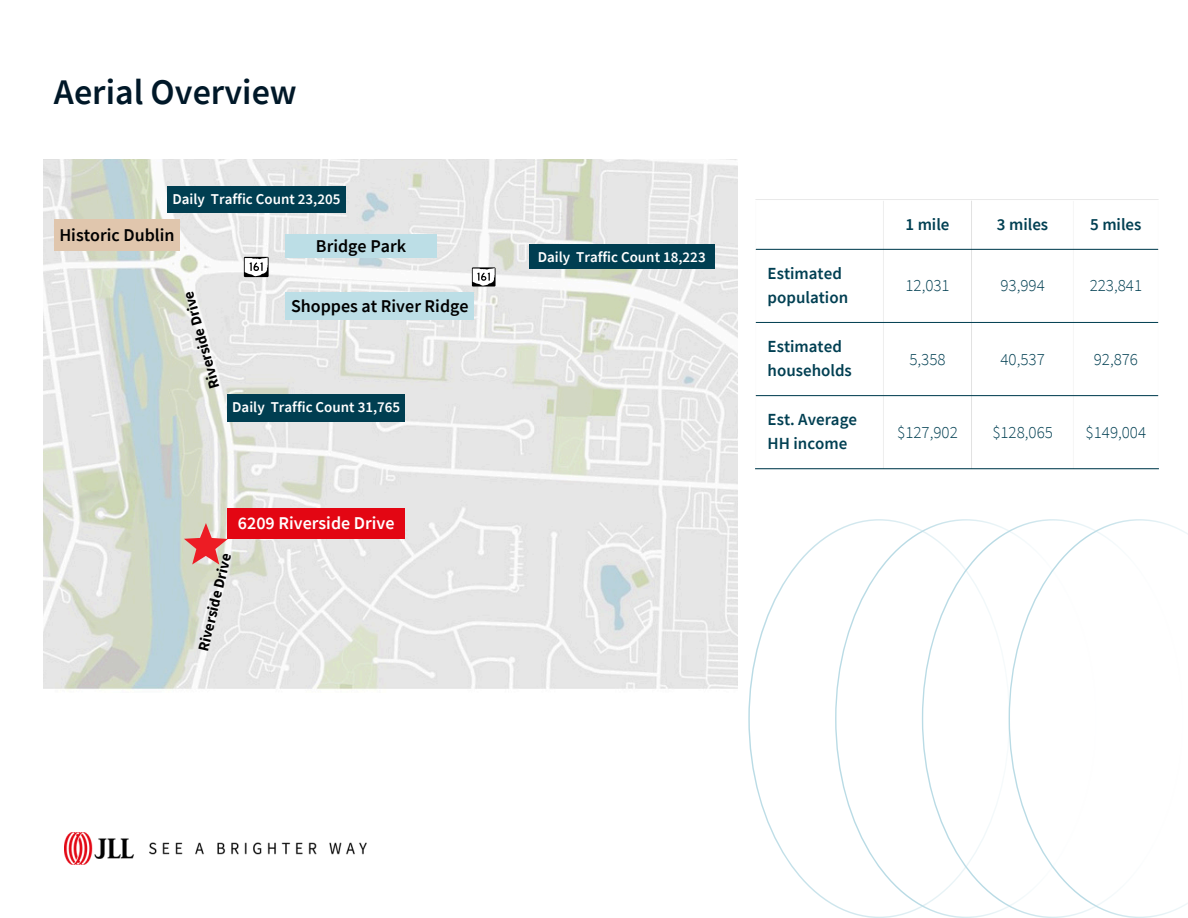
<style>
.page{position:relative;width:1188px;height:918px;background:#fff}
.page>*{position:absolute;margin:0;border:0;box-sizing:border-box;transform-origin:0 0}
.t1{font:600 36px "Source Sans Pro";color:#001828}
.t2{font:600 18px "Source Sans Pro";color:#000}
.t3{font:600 18px "Source Sans Pro";color:#fff}
.t4{font:600 16.95px/23.7px "Source Sans Pro";color:#003f52}
.t5{font:300 16.95px "Source Sans Pro";color:#003f52}
.t6{font:600 15px "Source Sans Pro";color:#fff}
.t7{font:700 15px "Source Sans Pro";color:#000}
</style>
<div class="page">
<img style="left:64px;top:833px;width:303px;height:31px">
<svg style="left:748px;top:531px;width:87px;height:375px"></svg>
<svg style="left:835px;top:519px;width:87px;height:399px"></svg>
<svg style="left:922px;top:519px;width:87px;height:399px"></svg>
<svg style="left:1009px;top:519px;width:179px;height:399px"></svg>
<hr style="left:756px;top:249px;width:402px;height:1px;background:#003f52">
<hr style="left:756px;top:322px;width:402px;height:1px;background:#003f52">
<hr style="left:756px;top:395px;width:402px;height:1px;background:#003f52">
<hr style="left:755px;top:468px;width:404px;height:1px;background:#003f52">
<img style="left:44px;top:159px;width:694px;height:531px">
<svg style="left:244px;top:257px;width:25px;height:20px"></svg>
<svg style="left:472px;top:267px;width:24px;height:20px"></svg>
<div style="left:167px;top:186px;width:179px;height:26px;background:#003e51"></div>
<div style="left:228px;top:394px;width:177px;height:27px;background:#003e51"></div>
<div style="left:285px;top:292px;width:189px;height:27px;background:#bcdee6"></div>
<div style="left:529px;top:245px;width:186px;height:24px;background:#003e51"></div>
<div style="left:285px;top:234px;width:152px;height:24px;background:#bcdee6"></div>
<div style="left:228px;top:508px;width:177px;height:30px;background:#e30613"></div>
<svg style="left:184px;top:523px;width:44px;height:42px;background:#e1958f"></svg>
<div style="left:54px;top:220px;width:125px;height:31px;background:#e0c6ad"></div>
<p class="t1" style="left:54px;top:69px;width:244px">Aerial Overview</p>
<p class="t6" style="left:172px;top:189px;width:170px">Daily Traffic Count 23,205</p>
<p class="t2" style="left:59px;top:223px;width:117px">Historic Dublin</p>
<p class="t7" style="left:206px;top:391px;width:102px;rotate:-106deg">Rivers di e Drive</p>
<p class="t2" style="left:316px;top:234px;width:92px">Bridge Park</p>
<p class="t2" style="left:291px;top:294px;width:179px">Shoppes at River Ridge</p>
<p class="t6" style="left:232px;top:397px;width:170px">Daily Traffic Count 31,765</p>
<p class="t3" style="left:238px;top:511px;width:158px">6209 Riverside Drive</p>
<p class="t7" style="left:193px;top:649px;width:102px;rotate:-76deg">Riverside Drive</p>
<p class="t6" style="left:538px;top:248px;width:170px">Daily Traffic Count 18,223</p>
<h2 class="t4" style="left:768px;top:261px;width:82px">Estimated population</h2>
<p class="t4" style="left:768px;top:334px;width:86px">Estimated households</p>
<h1 class="t4" style="left:906px;top:212px;width:45px">1 mile</h1>
<p class="t4" style="left:997px;top:212px;width:53px">3 miles</p>
<p class="t4" style="left:1090px;top:212px;width:53px">5 miles</p>
<h2 class="t5" style="left:905px;top:275px;width:46px">12,031</h2>
<p class="t5" style="left:1001px;top:275px;width:46px">93,994</p>
<p class="t5" style="left:1090px;top:275px;width:54px">223,841</p>
<h2 class="t5" style="left:909px;top:348px;width:38px">5,358</h2>
<p class="t5" style="left:1001px;top:348px;width:46px">40,537</p>
<p class="t5" style="left:1094px;top:348px;width:46px">92,876</p>
<h2 class="t4" style="left:768px;top:407px;width:91px">Est. Average<br>HH income</h2>
<p class="t5" style="left:897px;top:421px;width:62px">$127,902</p>
<p class="t5" style="left:992px;top:421px;width:62px">$128,065</p>
<p class="t5" style="left:1086px;top:421px;width:62px">$149,004</p>
</div>
